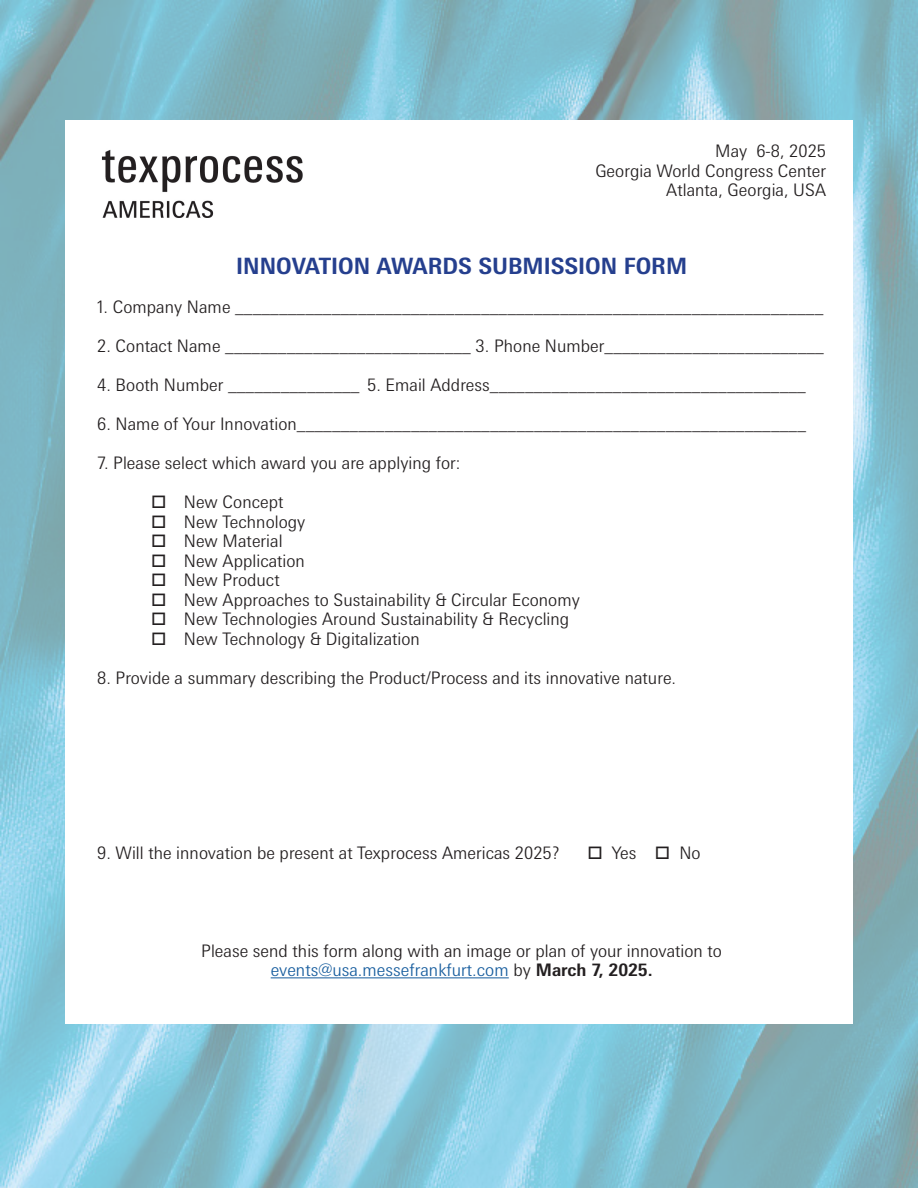
<style>
.page{position:relative;width:918px;height:1188px;background:#fff}
.page>*{position:absolute;margin:0;border:0;box-sizing:border-box;transform-origin:0 0}
.t1{font:700 22.5px "Messe Univers";color:#253f8e}
.t2{font:300 17.25px "Messe Univers";color:#231f20}
.t3{font:300 17.25px "Messe Univers";color:#175d9e}
.s1{color:#231f20}
.s2{font-weight:700;color:#231f20}
</style>
<div class="page">
<img style="left:0;top:0;width:918px;height:1188px">
<div style="left:65px;top:120px;width:788px;height:904px;background:#fff"></div>
<hr style="left:271px;top:977px;width:238px;height:1px;background:#175d9e">
<img style="left:101px;top:150px;width:202px;height:68px">
<p class="t2" style="left:715px;top:140px;width:112px">May 6-8, 2025</p>
<p class="t2" style="left:595px;top:160px;width:232px">Georgia World Congress Center</p>
<p class="t2" style="left:666px;top:179px;width:161px">Atlanta, Georgia, USA</p>
<p class="t1" style="left:236px;top:252px;width:452px">INNOVATION AWARDS SUBMISSION FORM</p>
<p class="t2" style="left:97px;top:296px;width:728px">1. Company Name ___________________________________________________________________</p>
<p class="t2" style="left:97px;top:335px;width:728px">2. Contact Name ____________________________ 3. Phone Number_________________________</p>
<p class="t2" style="left:97px;top:374px;width:710px">4. Booth Number _______________ 5. Email Address____________________________________</p>
<p class="t2" style="left:97px;top:413px;width:710px">6. Name of Your Innovation__________________________________________________________</p>
<p class="t2" style="left:97px;top:452px;width:365px">7. Please select which award you are applying for:</p>
<p class="t2" style="left:151px;top:491px;width:134px">□ New Concept</p>
<p class="t2" style="left:151px;top:511px;width:156px">□ New Technology</p>
<p class="t2" style="left:151px;top:530px;width:133px">□ New Material</p>
<p class="t2" style="left:151px;top:550px;width:155px">□ New Application</p>
<p class="t2" style="left:151px;top:569px;width:130px">□ New Product</p>
<p class="t2" style="left:151px;top:589px;width:430px">□ New Approaches to Sustainability &amp; Circular Economy</p>
<p class="t2" style="left:151px;top:608px;width:420px">□ New Technologies Around Sustainability &amp; Recycling</p>
<p class="t2" style="left:151px;top:628px;width:270px">□ New Technology &amp; Digitalization</p>
<p class="t2" style="left:97px;top:667px;width:581px">8. Provide a summary describing the Product/Process and its innovative nature.</p>
<p class="t2" style="left:97px;top:842px;width:464px">9. Will the innovation be present at Texprocess Americas 2025?</p>
<p class="t2" style="left:587px;top:842px;width:115px">□ Yes □ No</p>
<p class="t2" style="left:201px;top:940px;width:522px">Please send this form along with an image or plan of your innovation to</p>
<p class="t3" style="left:271px;top:959px;width:383px">events@usa.messefrankfurt.com <span class="s1">by</span> <span class="s2">March 7, 2025.</span></p>
</div>
